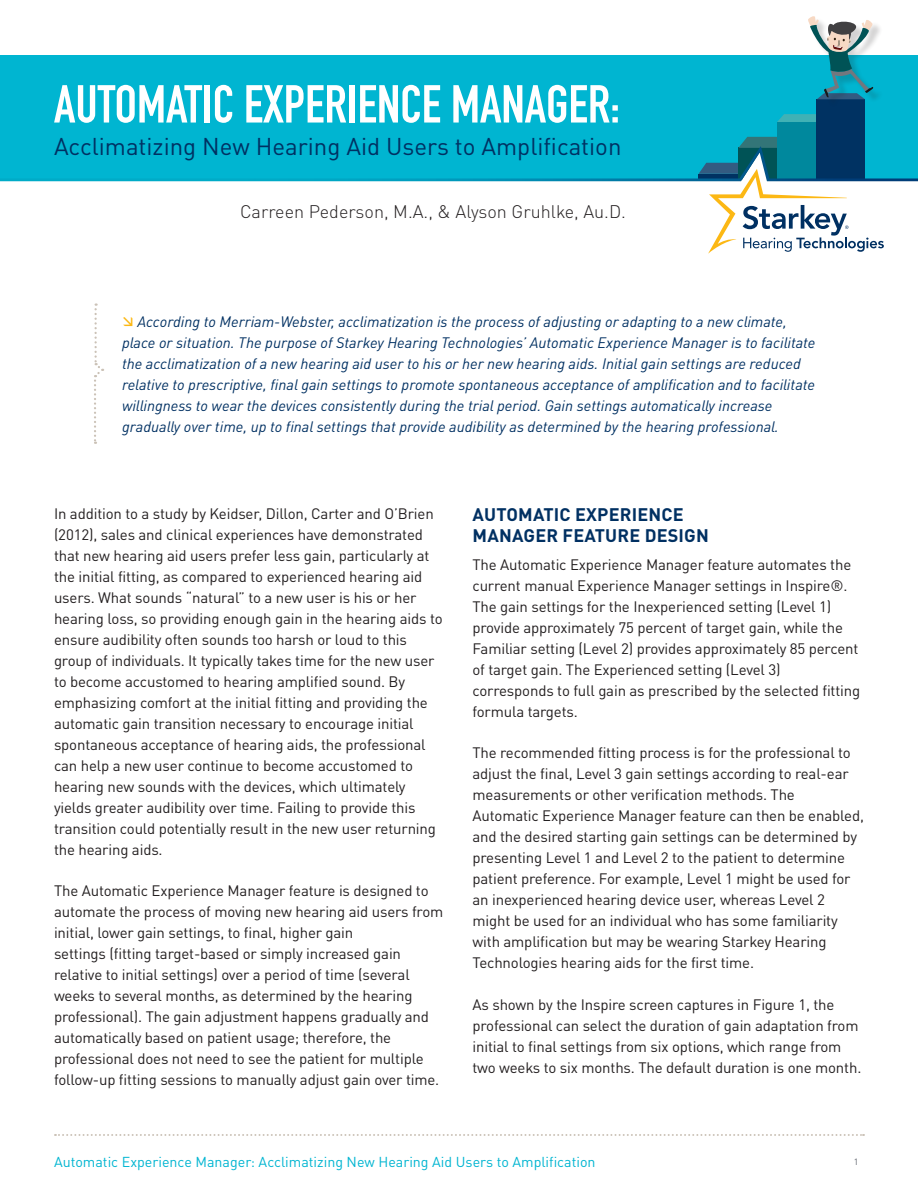
<style>
.page{position:relative;width:918px;height:1188px;background:#fff}
.page>*{position:absolute;margin:0;border:0;box-sizing:border-box;transform-origin:0 0}
.t1{font:52.5px "DIN Engschrift";color:#fff}
.Body_10_14{font:24px "DINOT";color:#003062}
.Author_by_Line{font:300 18px "DINOT";color:#231f20}
.Paragraph_Header{font:700 18px/21px "DINOT";letter-spacing:.01em;color:#003062}
.Body_Para{font:15px/21px "DINOT";letter-spacing:-.01em;color:#231f20}
.Body_Copy_10_15{font:italic 15px/21px "DINOT";color:#003062}
.t2{font:14.25px "DINOT";color:#00b5d1}
.Image_Title_Caption{font:9px "DINOT";color:#62666f}
</style>
<div class="page">
<svg style="left:55px;top:1134px;width:809px;height:2px"></svg>
<div style="left:0;top:55px;width:918px;height:125px;background:#00b5d1"></div>
<svg style="left:94px;top:303px;width:10px;height:141px"></svg>
<div style="left:777px;top:122px;width:49px;height:58px;background:#00889d"></div>
<svg style="left:777px;top:114px;width:40px;height:8px"></svg>
<div style="left:817px;top:99px;width:48px;height:81px;background:#003262"></div>
<div style="left:810px;top:18px;width:73px;height:90px;background:#231f20;opacity:.2"></div>
<svg style="left:808px;top:16px;width:65px;height:83px"></svg>
<svg style="left:0;top:137px;width:918px;height:117px"></svg>
<p class="t1" style="left:54px;top:73px;width:568px">AUTOMATIC EXPERIENCE MANAGER:</p>
<p class="Body_10_14" style="left:54px;top:132px;width:569px">Acclimatizing New Hearing Aid Users to Amplification</p>
<p class="Author_by_Line" style="left:240px;top:200px;width:387px">Carreen Pederson, M.A., &amp; Alyson Gruhlke, Au.D.</p>
<p class="Body_Copy_10_15" style="left:122px;top:311px;width:695px;text-indent:15px">According to Merriam-Webster, acclimatization is the process of adjusting or adapting to a new climate, place or situation. The purpose of Starkey Hearing Technologies’ Automatic Experience Manager is to facilitate the acclimatization of a new hearing aid user to his or her new hearing aids. Initial gain settings are reduced relative to prescriptive, final gain settings to promote spontaneous acceptance of amplification and to facilitate willingness to wear the devices consistently during the trial period. Gain settings automatically increase gradually over time, up to final settings that provide audibility as determined by the hearing professional.</p>
<p class="Body_Para" style="left:54px;top:503px;width:390px">In addition to a study by Keidser, Dillon, Carter and O’Brien (2012), sales and clinical experiences have demonstrated that new hearing aid users prefer less gain, particularly at the initial fitting, as compared to experienced hearing aid users. What sounds “natural” to a new user is his or her hearing loss, so providing enough gain in the hearing aids to ensure audibility often sounds too harsh or loud to this group of individuals. It typically takes time for the new user to become accustomed to hearing amplified sound. By emphasizing comfort at the initial fitting and providing the automatic gain transition necessary to encourage initial spontaneous acceptance of hearing aids, the professional can help a new user continue to become accustomed to hearing new sounds with the devices, which ultimately yields greater audibility over time. Failing to provide this transition could potentially result in the new user returning the hearing aids.</p>
<p class="Body_Para" style="left:54px;top:880px;width:391px">The Automatic Experience Manager feature is designed to automate the process of moving new hearing aid users from initial, lower gain settings, to final, higher gain<br>settings (fitting target-based or simply increased gain relative to initial settings) over a period of time (several weeks to several months, as determined by the hearing professional). The gain adjustment happens gradually and automatically based on patient usage; therefore, the professional does not need to see the patient for multiple follow-up fitting sessions to manually adjust gain over time.</p>
<p class="Paragraph_Header" style="left:473px;top:504px;width:238px">AUTOMATIC EXPERIENCE<br>MANAGER FEATURE DESIGN</p>
<p class="Body_Para" style="left:472px;top:554px;width:389px">The Automatic Experience Manager feature automates the current manual Experience Manager settings in Inspire®.<br>The gain settings for the Inexperienced setting (Level 1) provide approximately 75 percent of target gain, while the Familiar setting (Level 2) provides approximately 85 percent of target gain. The Experienced setting (Level 3) corresponds to full gain as prescribed by the selected fitting formula targets.</p>
<p class="Body_Para" style="left:472px;top:742px;width:393px">The recommended fitting process is for the professional to adjust the final, Level 3 gain settings according to real-ear measurements or other verification methods. The Automatic Experience Manager feature can then be enabled, and the desired starting gain settings can be determined by presenting Level 1 and Level 2 to the patient to determine patient preference. For example, Level 1 might be used for an inexperienced hearing device user, whereas Level 2 might be used for an individual who has some familiarity with amplification but may be wearing Starkey Hearing Technologies hearing aids for the first time.</p>
<p class="Body_Para" style="left:472px;top:993px;width:390px">As shown by the Inspire screen captures in Figure 1, the professional can select the duration of gain adaptation from initial to final settings from six options, which range from two weeks to six months. The default duration is one month.</p>
<p class="t2" style="left:54px;top:1153px;width:543px">Automatic Experience Manager: Acclimatizing New Hearing Aid Users to Amplification</p>
<p class="Image_Title_Caption" style="left:854px;top:1156px;width:6px">1</p>
</div>
